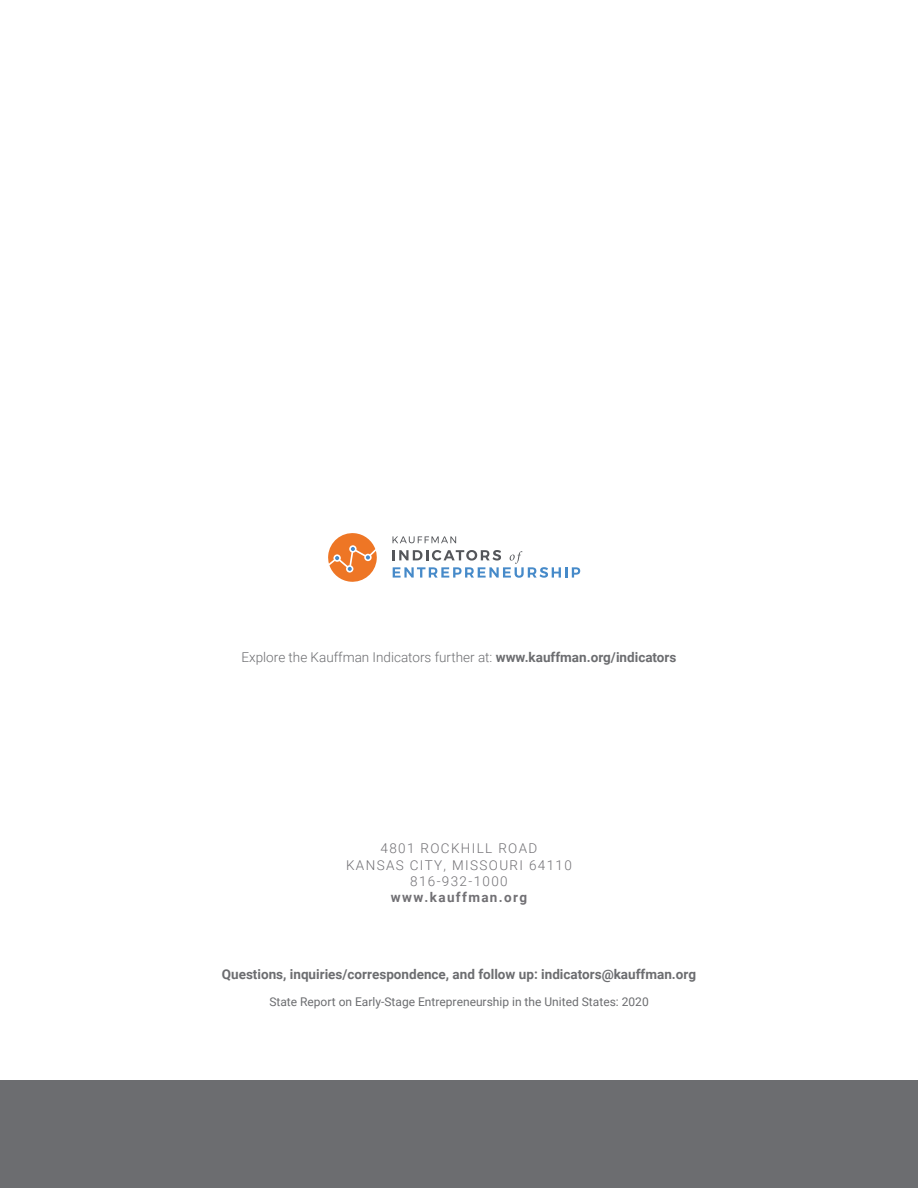
<style>
.page{position:relative;width:918px;height:1188px;background:#fff}
.page>*{position:absolute;margin:0;border:0;box-sizing:border-box;transform-origin:0 0}
.t1{font:700 13.5px "Roboto";color:#6c6d70}
.t2{font:300 13.5px "Roboto";color:#6c6d70}
.t3{font:300 13.5px/16.2px "Roboto";letter-spacing:.1em;color:#717074;text-align:center}
.t4{font:700 13.5px "Roboto";letter-spacing:.1em;color:#717074}
.t5{font:12px "Roboto";color:#6c6d70}
.s1{font-weight:700}
</style>
<div class="page">
<div style="left:0;top:1080px;width:918px;height:108px;background:#6c6d70"></div>
<svg style="left:393px;top:536px;width:63px;height:7px"></svg>
<svg style="left:393px;top:550px;width:187px;height:28px"></svg>
<svg style="left:328px;top:533px;width:49px;height:49px"></svg>
<p class="t2" style="left:242px;top:648px;width:436px">Explore the Kauffman Indicators further at: <span class="s1">www.kauffman.org/indicators</span></p>
<p class="t3" style="left:346px;top:840px;width:227px">4801 ROCKHILL ROAD<br>KANSAS CITY, MISSOURI 64110<br>816-932-1000</p>
<p class="t4" style="left:391px;top:888px;width:138px">www.kauffman.org</p>
<p class="t1" style="left:222px;top:965px;width:476px">Questions, inquiries/correspondence, and follow up: indicators@kauffman.org</p>
<p class="t5" style="left:269px;top:993px;width:381px">State Report on Early-Stage Entrepreneurship in the United States: 2020</p>
</div>
